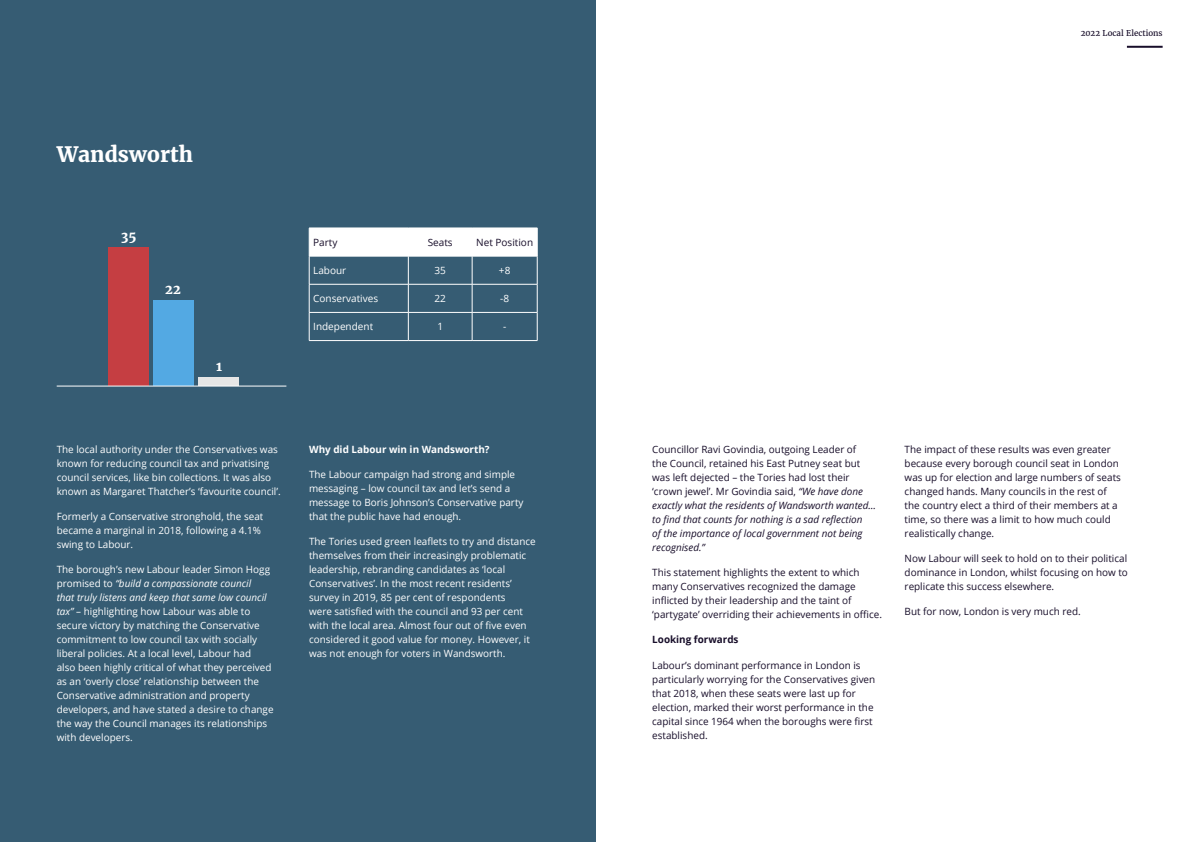
<style>
.page{position:relative;width:1191px;height:842px;background:#fff}
.page>*{position:absolute;margin:0;border:0;box-sizing:border-box;transform-origin:0 0}
.t1{font:900 21px "Merriweather";color:#fff}
.t2{font:700 13px "Merriweather";color:#fff}
.t3{font:10px/14px "Open Sans";color:#fff}
.t4{font:10px/14px "Open Sans";color:#180e2a}
.t5{font:italic 10px/14px "Open Sans";color:#180e2a}
.t6{font:700 10px "Open Sans";color:#fff}
.t7{font:700 10px "Open Sans";color:#180e2a}
.t8{font:8px "Merriweather";color:#180e2a}
.s1{font-style:italic}
.s2{font-style:normal}
</style>
<div class="page">
<hr style="left:1127px;top:46px;width:35px;height:2px;background:#180e2a">
<hr style="left:595px;top:0;width:1px;height:842px;background:#180e2a">
<div style="left:0;top:0;width:595px;height:842px;background:#365c73"></div>
<svg style="left:309px;top:228px;width:229px;height:112px"></svg>
<hr style="left:309px;top:340px;width:99px;height:1px;background:#fff">
<hr style="left:408px;top:340px;width:64px;height:1px;background:#fff">
<hr style="left:472px;top:340px;width:65px;height:1px;background:#fff">
<div style="left:198px;top:377px;width:41px;height:9px;background:#e6e6e6"></div>
<div style="left:153px;top:300px;width:41px;height:86px;background:#53a9e3"></div>
<div style="left:108px;top:247px;width:41px;height:139px;background:#c53e42"></div>
<hr style="left:57px;top:386px;width:229px;height:1px;background:#fff">
<h1 class="t1" style="left:57px;top:140px;width:138px">Wandsworth</h1>
<h2 class="t2" style="left:121px;top:228px;width:17px">35</h2>
<h2 class="t2" style="left:165px;top:281px;width:17px">22</h2>
<h2 class="t2" style="left:216px;top:358px;width:7px">1</h2>
<p class="t4" style="left:313px;top:235px;width:26px">Party</p>
<p class="t4" style="left:428px;top:235px;width:26px">Seats</p>
<p class="t4" style="left:476px;top:235px;width:58px">Net Position</p>
<p class="t3" style="left:313px;top:263px;width:35px">Labour</p>
<p class="t3" style="left:434px;top:263px;width:13px">35</p>
<p class="t3" style="left:499px;top:263px;width:13px">+8</p>
<p class="t3" style="left:313px;top:291px;width:66px">Conservatives</p>
<p class="t3" style="left:434px;top:291px;width:13px">22</p>
<p class="t3" style="left:500px;top:291px;width:10px">-8</p>
<p class="t3" style="left:313px;top:319px;width:61px">Independent</p>
<p class="t3" style="left:437px;top:319px;width:7px">1</p>
<p class="t3" style="left:503px;top:319px;width:5px">-</p>
<p class="t3" style="left:57px;top:442px;width:226px">The local authority under the Conservatives was known for reducing council tax and privatising council services, like bin collections. It was also known as Margaret Thatcher’s ‘favourite council’.</p>
<p class="t3" style="left:57px;top:509px;width:208px">Formerly a Conservative stronghold, the seat became a marginal in 2018, following a 4.1% swing to Labour.</p>
<p class="t3" style="left:57px;top:562px;width:218px">The borough’s new Labour leader Simon Hogg promised to <span class="s1">“build a compassionate council<br>that truly listens and keep that same low council tax”</span> – highlighting how Labour was able to secure victory by matching the Conservative commitment to low council tax with socially liberal policies. At a local level, Labour had<br>also been highly critical of what they perceived as an ‘overly close’ relationship between the Conservative administration and property developers, and have stated a desire to change the way the Council manages its relationships with developers.</p>
<p class="t6" style="left:309px;top:442px;width:182px">Why did Labour win in Wandsworth?</p>
<p class="t3" style="left:309px;top:467px;width:216px">The Labour campaign had strong and simple messaging – low council tax and let’s send a message to Boris Johnson’s Conservative party that the public have had enough.</p>
<p class="t3" style="left:309px;top:534px;width:228px">The Tories used green leaflets to try and distance themselves from their increasingly problematic leadership, rebranding candidates as ‘local Conservatives’. In the most recent residents’ survey in 2019, 85 per cent of respondents<br>were satisfied with the council and 93 per cent with the local area. Almost four out of five even considered it good value for money. However, it was not enough for voters in Wandsworth.</p>
<p class="t8" style="left:1080px;top:28px;width:83px">2022 Local Elections</p>
<p class="t5" style="left:652px;top:442px;width:225px"><span class="s2">Councillor Ravi Govindia, outgoing Leader of<br>the Council, retained his East Putney seat but was left dejected – the Tories had lost their ‘crown jewel’. Mr Govindia said,</span> “We have done exactly what the residents of Wandsworth wanted… to find that counts for nothing is a sad reflection<br>of the importance of local government not being recognised.”</p>
<p class="t4" style="left:652px;top:565px;width:231px">This statement highlights the extent to which many Conservatives recognized the damage inflicted by their leadership and the taint of ‘partygate’ overriding their achievements in office.</p>
<p class="t7" style="left:652px;top:633px;width:88px">Looking forwards</p>
<p class="t4" style="left:652px;top:658px;width:224px">Labour’s dominant performance in London is particularly worrying for the Conservatives given that 2018, when these seats were last up for election, marked their worst performance in the capital since 1964 when the boroughs were first established.</p>
<p class="t4" style="left:904px;top:442px;width:218px">The impact of these results was even greater because every borough council seat in London was up for election and large numbers of seats changed hands. Many councils in the rest of the country elect a third of their members at a time, so there was a limit to how much could realistically change.</p>
<p class="t4" style="left:904px;top:551px;width:225px;text-align:justify">Now Labour will seek to hold on to their political dominance in London, whilst focusing on how to replicate this success elsewhere.</p>
<p class="t4" style="left:904px;top:604px;width:178px">But for now, London is very much red.</p>
</div>
